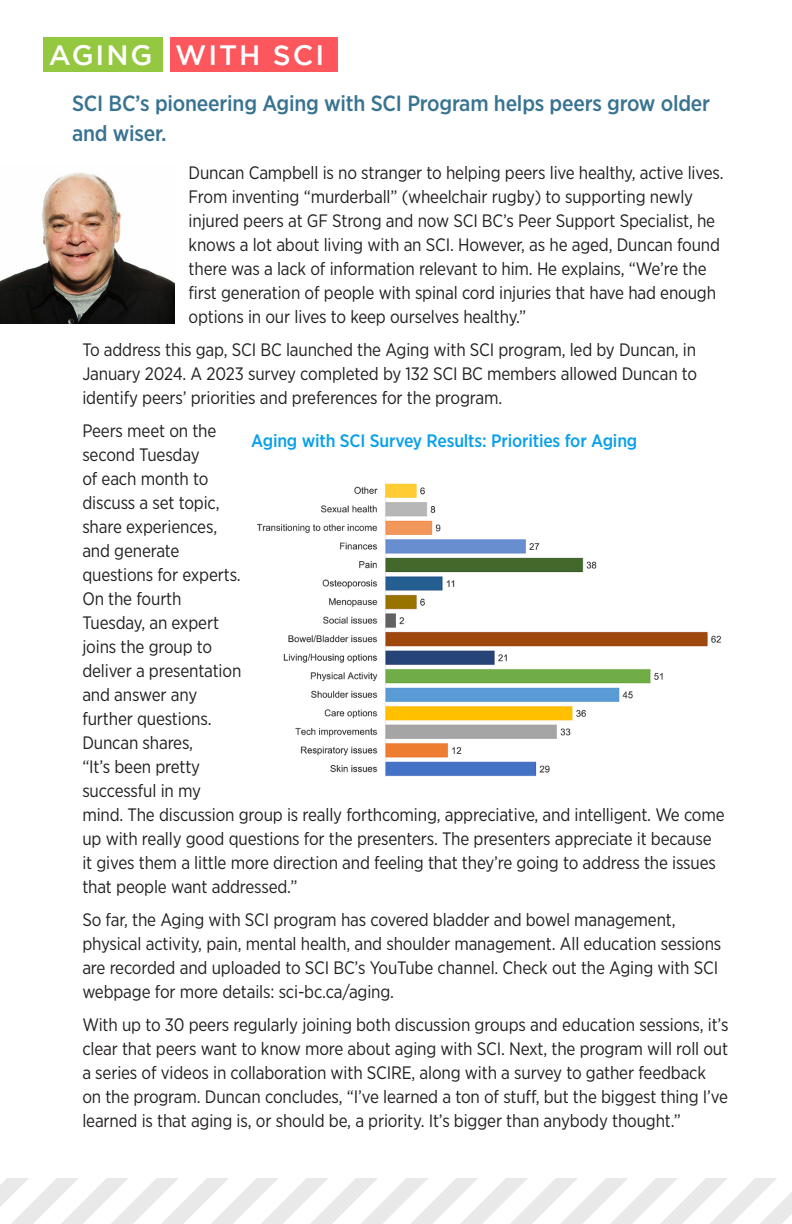
<style>
.page{position:relative;width:792px;height:1224px;background:#fff}
.page>*{position:absolute;margin:0;border:0;box-sizing:border-box;transform-origin:0 0}
.t1{font:500 28px "Gotham";letter-spacing:.07em;color:#fff}
.body_text{font:500 22px/30px "Gotham Narrow";letter-spacing:-.01em;color:#387391}
.body_text-2{font:18px/24px "Gotham Narrow";letter-spacing:-.01em;color:#231f20}
.body_text-3{font:500 18px "Gotham Narrow";letter-spacing:-.01em;color:#09a0e9}
</style>
<div class="page">
<div style="left:43px;top:37px;width:120px;height:35px;background:#94c840"></div>
<div style="left:171px;top:37px;width:167px;height:35px;background:#fc575d"></div>
<img style="left:0;top:172px;width:175px;height:152px">
<svg style="left:0;top:1179px;width:792px;height:45px"></svg>
<img style="left:258px;top:482px;width:463px;height:295px">
<p class="t1" style="left:49px;top:39px;width:277px">AGING WITH SCI</p>
<p class="body_text" style="left:72px;top:88px;width:640px">SCI BC’s pioneering Aging with SCI Program helps peers grow older and wiser.</p>
<p class="body_text-2" style="left:189px;top:160px;width:537px">Duncan Campbell is no stranger to helping peers live healthy, active lives.<br>From inventing “murderball” (wheelchair rugby) to supporting newly injured peers at GF Strong and now SCI BC’s Peer Support Specialist, he knows a lot about living with an SCI. However, as he aged, Duncan found there was a lack of information relevant to him. He explains, “We’re the first generation of people with spinal cord injuries that have had enough options in our lives to keep ourselves healthy.”</p>
<p class="body_text-2" style="left:82px;top:337px;width:616px;text-align:justify">To address this gap, SCI BC launched the Aging with SCI program, led by Duncan, in January 2024. A 2023 survey completed by 132 SCI BC members allowed Duncan to identify peers’ priorities and preferences for the program.</p>
<p class="body_text-2" style="left:82px;top:418px;width:644px">Peers meet on the<br>second Tuesday<br>of each month to<br>discuss a set topic,<br>share experiences,<br>and generate<br>questions for experts.<br>On the fourth<br>Tuesday, an expert<br>joins the group to<br>deliver a presentation<br>and answer any<br>further questions.<br>Duncan shares,<br>“It’s been pretty<br>successful in my<br>mind. The discussion group is really forthcoming, appreciative, and intelligent. We come up with really good questions for the presenters. The presenters appreciate it because it gives them a little more direction and feeling that they’re going to address the issues that people want addressed.”</p>
<p class="body_text-2" style="left:82px;top:907px;width:641px">So far, the Aging with SCI program has covered bladder and bowel management, physical activity, pain, mental health, and shoulder management. All education sessions are recorded and uploaded to SCI BC’s YouTube channel. Check out the Aging with SCI webpage for more details: sci-bc.ca/aging.</p>
<p class="body_text-2" style="left:82px;top:1012px;width:648px">With up to 30 peers regularly joining both discussion groups and education sessions, it’s clear that peers want to know more about aging with SCI. Next, the program will roll out a series of videos in collaboration with SCIRE, along with a survey to gather feedback on the program. Duncan concludes, “I’ve learned a ton of stuff, but the biggest thing I’ve learned is that aging is, or should be, a priority. It’s bigger than anybody thought.”</p>
<p class="body_text-3" style="left:251px;top:430px;width:388px">Aging with SCI Survey Results: Priorities for Aging</p>
</div>
